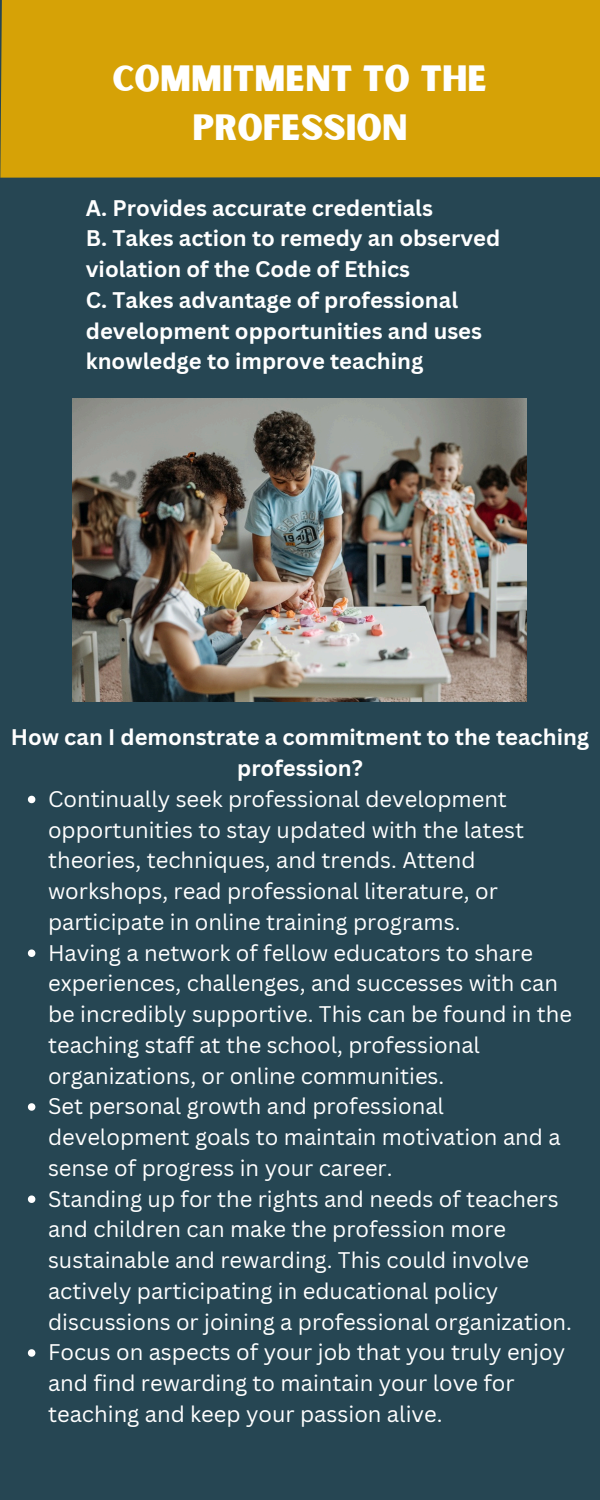
<style>
.page{position:relative;width:600px;height:1500px;background:#264653}
.page>*{position:absolute;margin:0;border:0;box-sizing:border-box;transform-origin:0 0}
.t1{font:35px/48.8px "Sunborn Sans One";color:#fff;text-align:center}
.t2{font:22px/30.8px "Canva Sans";color:#fff}
.t3{font:700 22px/30.8px "Canva Sans";color:#fff;text-align:center}
</style>
<div class="page">
<div style="left:0;top:0;width:600px;height:178px;background:#d6a206"></div>
<svg style="left:28px;top:796px;width:7px;height:7px"></svg>
<svg style="left:28px;top:949px;width:7px;height:8px"></svg>
<svg style="left:28px;top:1103px;width:7px;height:8px"></svg>
<svg style="left:28px;top:1195px;width:7px;height:8px"></svg>
<svg style="left:28px;top:1349px;width:7px;height:8px"></svg>
<img style="left:73px;top:398px;width:454px;height:303px">
<h1 class="t1" style="left:112px;top:56px;width:377px">COMMITMENT TO THE<br>PROFESSION</h1>
<p class="t3" style="left:86px;top:192px;width:416px;text-align:left">A. Provides accurate credentials<br>B. Takes action to remedy an observed violation of the Code of Ethics<br>C. Takes advantage of professional development opportunities and uses knowledge to improve teaching</p>
<p class="t3" style="left:11px;top:722px;width:580px">How can I demonstrate a commitment to the teaching profession?</p>
<p class="t2" style="left:48px;top:783px;width:526px">Continually seek professional development opportunities to stay updated with the latest theories, techniques, and trends. Attend workshops, read professional literature, or participate in online training programs.<br>Having a network of fellow educators to share experiences, challenges, and successes with can be incredibly supportive. This can be found in the teaching staff at the school, professional organizations, or online communities.<br>Set personal growth and professional development goals to maintain motivation and a sense of progress in your career.<br>Standing up for the rights and needs of teachers and children can make the profession more sustainable and rewarding. This could involve actively participating in educational policy discussions or joining a professional organization.<br>Focus on aspects of your job that you truly enjoy and find rewarding to maintain your love for teaching and keep your passion alive.</p>
</div>
